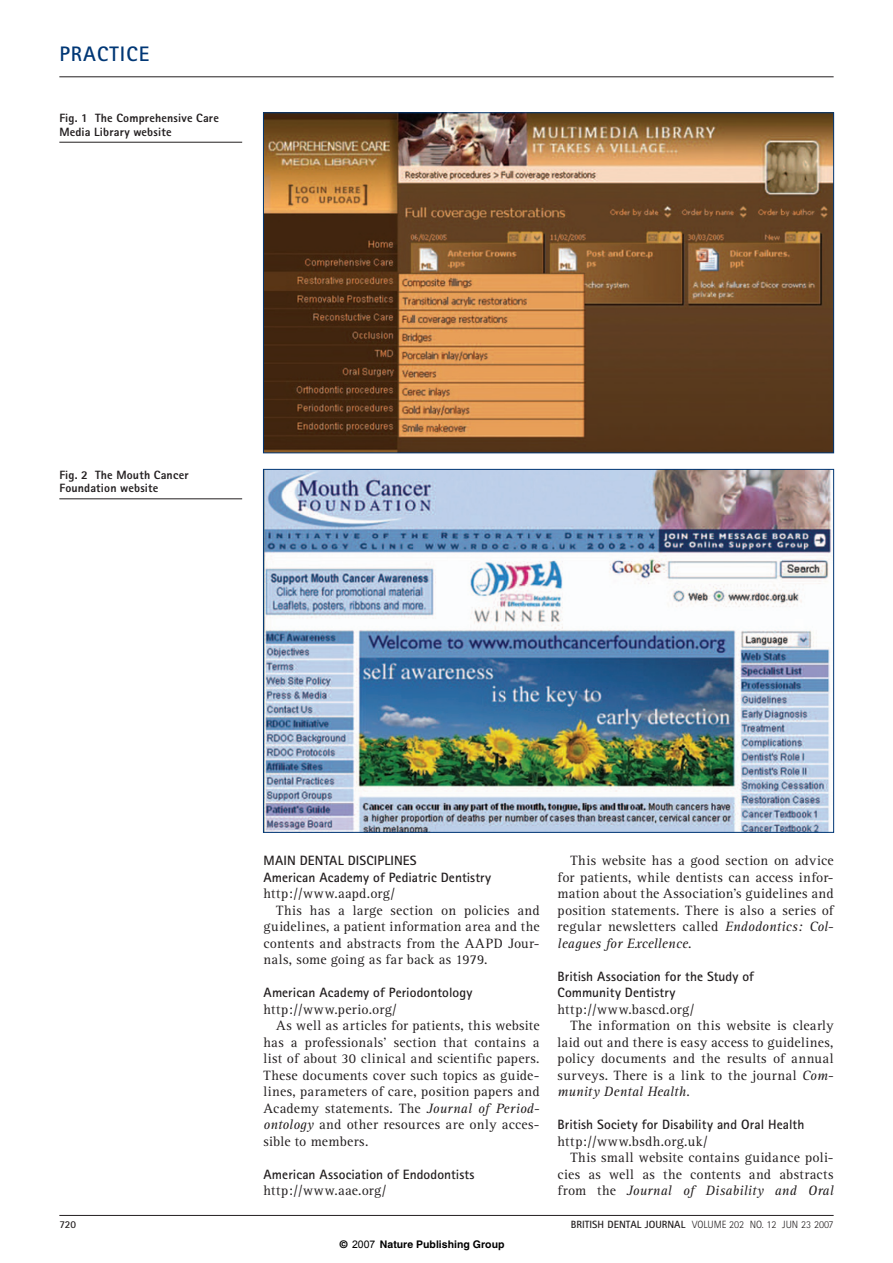
<style>
.page{position:relative;width:893px;height:1263px;background:#fff}
.page>*{position:absolute;margin:0;border:0;box-sizing:border-box;transform-origin:0 0}
.t1{font:700 21px "Rotis Sans Serif";letter-spacing:.05em;color:#013775}
.t2{font:13.95px/16.5px "Rotis Serif";letter-spacing:.02em;color:#231f20;text-align:justify}
.t3{font:italic 13.95px "Rotis Serif";letter-spacing:.01em;color:#231f20}
.t4{font:13.95px "Rotis Serif";letter-spacing:.04em;color:#231f20}
.t5{font:700 13.5px/16.5px "Rotis Sans Serif";letter-spacing:.005em;color:#231f20}
.t6{font:800 12px/13.5px "Rotis Sans Serif";letter-spacing:.015em;color:#231f20}
.t7{font:300 10.5px "Rotis Sans Serif";color:#231f20}
.t8{font:700 10.5px "Helvetica";color:#000}
.t9{font:700 10.5px "Rotis Sans Serif";color:#231f20}
.s1{font-style:italic}
.s2{font-style:normal}
.s3{font-weight:700}
.s4{font-family:"Arial";font-weight:400}
</style>
<div class="page">
<hr style="left:59px;top:77px;width:774px;height:1px;background:#231f20">
<hr style="left:59px;top:1215px;width:774px;height:1px;background:#231f20">
<hr style="left:59px;top:142px;width:183px;height:1px;background:#231f20">
<hr style="left:59px;top:499px;width:183px;height:1px;background:#231f20">
<img style="left:265px;top:115px;width:566px;height:336px">
<img style="left:265px;top:471px;width:566px;height:360px">
<h1 class="t1" style="left:59px;top:47px;width:91px">PRACTICE</h1>
<p class="t6" style="left:59px;top:113px;width:161px">Fig. 1 The Comprehensive Care<br>Media Library website</p>
<p class="t6" style="left:59px;top:469px;width:131px">Fig. 2 The Mouth Cancer<br>Foundation website</p>
<p class="t5" style="left:263px;top:854px;width:229px">MAIN DENTAL DISCIPLINES<br>American Academy of Pediatric Dentistry</p>
<p class="t2" style="left:263px;top:887px;width:133px">http://www.aapd.org/</p>
<p class="t2" style="left:276px;top:903px;width:265px">This has a large section on policies and</p>
<p class="t2" style="left:263px;top:920px;width:277px">guidelines, a patient information area and the</p>
<p class="t2" style="left:263px;top:936px;width:277px">contents and abstracts from the AAPD Jour-</p>
<p class="t2" style="left:263px;top:953px;width:225px">nals, some going as far back as 1979.</p>
<p class="t5" style="left:263px;top:986px;width:210px">American Academy of Periodontology</p>
<p class="t2" style="left:263px;top:1002px;width:135px">http://www.perio.org/</p>
<p class="t2" style="left:276px;top:1019px;width:265px">As well as articles for patients, this website</p>
<p class="t2" style="left:263px;top:1035px;width:277px">has a professionals’ section that contains a</p>
<p class="t2" style="left:263px;top:1052px;width:277px">list of about 30 clinical and scientific papers.</p>
<p class="t2" style="left:263px;top:1068px;width:277px">These documents cover such topics as guide-</p>
<p class="t2" style="left:263px;top:1085px;width:277px">lines, parameters of care, position papers and</p>
<p class="t2" style="left:263px;top:1101px;width:277px">Academy statements. The <span class="s1">Journal of Period-</span></p>
<p class="t2" style="left:263px;top:1118px;width:277px"><span class="s1">ontology</span> and other resources are only acces-</p>
<p class="t2" style="left:263px;top:1134px;width:106px">sible to members.</p>
<p class="t5" style="left:263px;top:1167px;width:212px">American Association of Endodontists</p>
<p class="t2" style="left:263px;top:1184px;width:124px">http://www.aae.org/</p>
<p class="t2" style="left:557px;top:854px;width:277px;text-indent:13px">This website has a good section on advice for patients, while dentists can access infor&shy;mation about the Association’s guidelines and position statements. There is also a series of regular newsletters called <span class="s1">Endodontics: Col&shy;leagues for Excellence</span>.</p>
<p class="t5" style="left:557px;top:969px;width:198px">British Association for the Study of<br>Community Dentistry</p>
<p class="t2" style="left:557px;top:1002px;width:138px">http://www.bascd.org/</p>
<p class="t2" style="left:570px;top:1019px;width:265px">The information on this website is clearly</p>
<p class="t2" style="left:557px;top:1035px;width:277px">laid out and there is easy access to guidelines,</p>
<p class="t2" style="left:557px;top:1052px;width:277px">policy documents and the results of annual</p>
<p class="t2" style="left:557px;top:1068px;width:277px">surveys. There is a link to the journal <span class="s1">Com-</span></p>
<p class="t3" style="left:557px;top:1087px;width:134px">munity Dental Health<span class="s2">.</span></p>
<p class="t5" style="left:557px;top:1118px;width:248px">British Society for Disability and Oral Health</p>
<p class="t4" style="left:557px;top:1136px;width:152px">http://www.bsdh.org.uk/</p>
<p class="t2" style="left:570px;top:1151px;width:265px">This small website contains guidance poli-</p>
<p class="t2" style="left:557px;top:1167px;width:277px">cies as well as the contents and abstracts</p>
<p class="t3" style="left:557px;top:1186px;width:277px"><span class="s2">from the</span> Journal of Disability and Oral</p>
<p class="t9" style="left:59px;top:1221px;width:18px">720</p>
<p class="t7" style="left:571px;top:1221px;width:264px"><span class="s3">BRITISH DENTAL JOURNAL</span> VOLUME 202 NO. 12 JUN 23 2007</p>
<p class="t8" style="left:340px;top:1238px;width:166px">© <span class="s4">2007</span> Nature Publishing Group</p>
</div>
